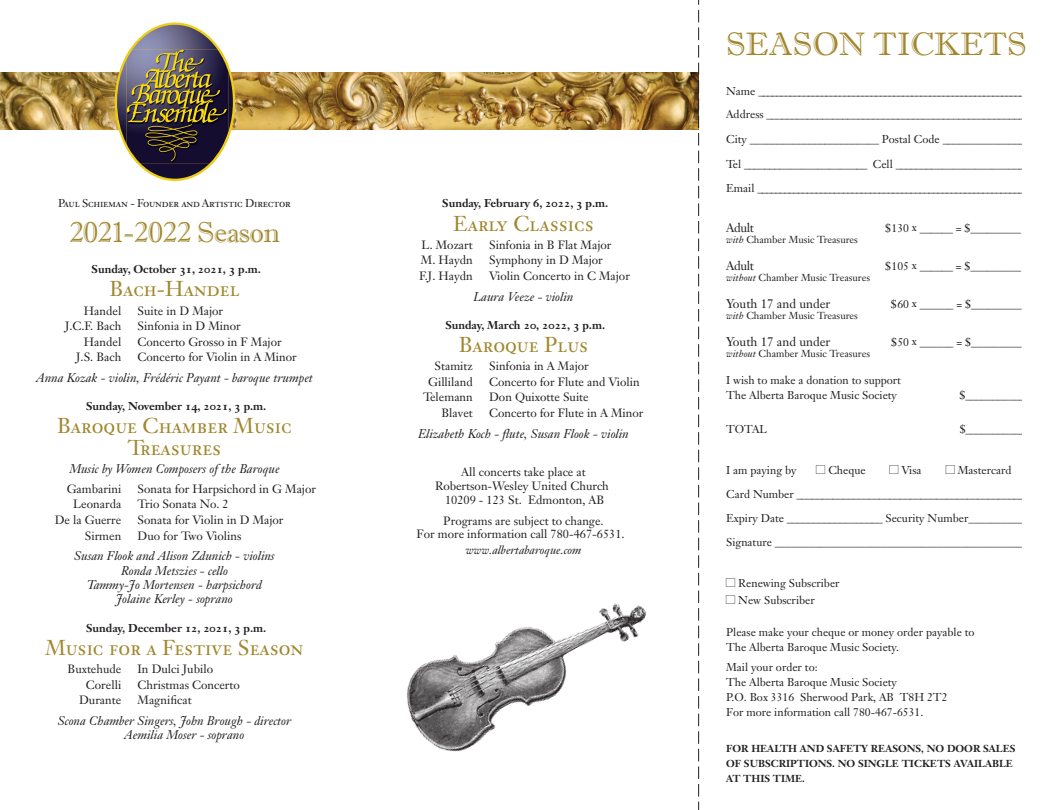
<style>
.page{position:relative;width:1047px;height:810px;background:#fff}
.page>*{position:absolute;margin:0;border:0;box-sizing:border-box;transform-origin:0 0}
.t1{font:32.5px "Imprint MT Shadow";letter-spacing:.005em;color:#a1872e}
.t2{font:28.75px "Imprint MT Shadow";letter-spacing:-.015em;color:#a1872e}
.t3{font:21.25px/21.2px "Janson Text Roman SC";color:#a1872e;text-align:center}
.t4{font:italic 12.5px/14.4px "Janson Text";color:#231f20;text-align:center}
.t5{font:12.5px "Janson Text";color:#231f20}
.t6{font:11.88px/13.8px "Janson Text";color:#231f20;text-align:center}
.t7{font:italic 11.88px "Janson Text";color:#231f20}
.t8{font:11.25px/15px "Janson Text";color:#231f20}
.t9{font:11.25px "Janson Text Bold Os F";color:#231f20}
.t10{font:11.25px "Janson Text Roman SC";letter-spacing:-.02em;color:#231f20}
.t11{font:10px "Janson Text";color:#231f20}
.t12{font:700 10px/15px "Janson Text";color:#231f20}
.s1{font-style:italic}
</style>
<div class="page">
<img style="left:0;top:72px;width:698px;height:58px">
<svg style="left:115px;top:22px;width:120px;height:159px"></svg>
<svg style="left:698px;top:0;width:1px;height:810px"></svg>
<img style="left:407px;top:603px;width:239px;height:149px">
<p class="t10" style="left:58px;top:197px;width:234px">Paul Schieman - Founder and Artistic Director</p>
<h2 class="t2" style="left:69px;top:215px;width:212px">2021-2022 Season</h2>
<p class="t9" style="left:92px;top:262px;width:171px">Sunday, October 31, 2021, 3 p.m.</p>
<h3 class="t3" style="left:109px;top:279px;width:132px">Bach-Handel</h3>
<p class="t6" style="left:84px;top:303px;width:39px">Handel</p>
<p class="t6" style="left:137px;top:303px;width:87px">Suite in D Major</p>
<p class="t6" style="left:65px;top:319px;width:58px">J.C.F. Bach</p>
<p class="t6" style="left:137px;top:319px;width:105px">Sinfonia in D Minor</p>
<p class="t6" style="left:84px;top:335px;width:39px">Handel</p>
<p class="t6" style="left:137px;top:335px;width:146px">Concerto Grosso in F Major</p>
<p class="t6" style="left:76px;top:350px;width:47px">J.S. Bach</p>
<p class="t6" style="left:137px;top:350px;width:161px">Concerto for Violin in A Minor</p>
<p class="t4" style="left:36px;top:371px;width:278px">Anna Kozak - violin, Frédéric Payant - baroque trumpet</p>
<p class="t9" style="left:86px;top:399px;width:182px">Sunday, November 14, 2021, 3 p.m.</p>
<h3 class="t3" style="left:57px;top:416px;width:236px">Baroque Chamber Music<br>Treasures</h3>
<p class="t4" style="left:69px;top:462px;width:212px">Music by Women Composers of the Baroque</p>
<p class="t6" style="left:67px;top:482px;width:56px">Gambarini</p>
<p class="t6" style="left:137px;top:482px;width:180px">Sonata for Harpsichord in G Major</p>
<p class="t6" style="left:73px;top:497px;width:50px">Leonarda</p>
<p class="t6" style="left:137px;top:497px;width:93px">Trio Sonata No. 2</p>
<p class="t6" style="left:55px;top:513px;width:68px">De la Guerre</p>
<p class="t6" style="left:137px;top:513px;width:147px">Sonata for Violin in D Major</p>
<p class="t6" style="left:85px;top:528px;width:38px">Sirmen</p>
<p class="t6" style="left:137px;top:528px;width:105px">Duo for Two Violins</p>
<p class="t4" style="left:74px;top:549px;width:202px">Susan Flook and Alison Zdunich - violins<br>Ronda Metszies - cello<br>Tammy-Jo Mortensen - harpsichord<br>Jolaine Kerley - soprano</p>
<p class="t9" style="left:86px;top:621px;width:182px">Sunday, December 12, 2021, 3 p.m.</p>
<h3 class="t3" style="left:45px;top:637px;width:260px">Music for a Festive Season</h3>
<p class="t6" style="left:68px;top:662px;width:55px">Buxtehude</p>
<p class="t6" style="left:137px;top:662px;width:77px">In Dulci Jubilo</p>
<p class="t6" style="left:86px;top:677px;width:37px">Corelli</p>
<p class="t6" style="left:137px;top:677px;width:104px">Christmas Concerto</p>
<p class="t6" style="left:79px;top:693px;width:44px">Durante</p>
<p class="t6" style="left:137px;top:693px;width:56px">Magnificat</p>
<p class="t4" style="left:124px;top:713px;width:168px;text-align:left;text-indent:-66px">Scona Chamber Singers, John Brough - director<br>Aemilia Moser - soprano</p>
<p class="t9" style="left:442px;top:196px;width:167px">Sunday, February 6, 2022, 3 p.m.</p>
<h3 class="t3" style="left:453px;top:213px;width:142px">Early Classics</h3>
<p class="t6" style="left:421px;top:238px;width:53px">L. Mozart</p>
<p class="t6" style="left:489px;top:238px;width:124px">Sinfonia in B Flat Major</p>
<p class="t6" style="left:421px;top:253px;width:53px">M. Haydn</p>
<p class="t6" style="left:489px;top:253px;width:115px">Symphony in D Major</p>
<p class="t6" style="left:419px;top:269px;width:55px">F.J. Haydn</p>
<p class="t6" style="left:489px;top:269px;width:142px">Violin Concerto in C Major</p>
<p class="t4" style="left:473px;top:289px;width:101px">Laura Veeze - violin</p>
<p class="t9" style="left:445px;top:318px;width:161px">Sunday, March 20, 2022, 3 p.m.</p>
<h3 class="t3" style="left:458px;top:334px;width:131px">Baroque Plus</h3>
<p class="t6" style="left:434px;top:359px;width:40px">Stamitz</p>
<p class="t6" style="left:489px;top:359px;width:101px">Sinfonia in A Major</p>
<p class="t6" style="left:428px;top:375px;width:46px">Gilliland</p>
<p class="t6" style="left:489px;top:375px;width:152px">Concerto for Flute and Violin</p>
<p class="t6" style="left:423px;top:390px;width:51px">Telemann</p>
<p class="t6" style="left:489px;top:390px;width:101px">Don Quixotte Suite</p>
<p class="t6" style="left:441px;top:406px;width:33px">Blavet</p>
<p class="t6" style="left:489px;top:406px;width:156px">Concerto for Flute in A Minor</p>
<p class="t4" style="left:418px;top:426px;width:212px">Elizabeth Koch - flute, Susan Flook - violin</p>
<p class="t6" style="left:435px;top:465px;width:175px">All concerts take place at<br>Robertson-Wesley United Church<br>10209 - 123 St. Edmonton, AB</p>
<p class="t6" style="left:416px;top:514px;width:210px">Programs are subject to change.<br>For more information call 780-467-6531.</p>
<p class="t7" style="left:465px;top:542px;width:117px">www.albertabaroque.com</p>
<h1 class="t1" style="left:726px;top:25px;width:302px">SEASON TICKETS</h1>
<p class="t8" style="left:726px;top:80px;width:300px;line-height:23.1px">Name ___________________________________________________________<br>Address ___________________________________________________</p>
<p class="t8" style="left:726px;top:127px;width:300px;line-height:24.6px;text-align:justify">City ________________________ Postal Code _______________ Tel _______________________ Cell ________________________ Email ___________________________________________________________</p>
<p class="t5" style="left:726px;top:219px;width:29px">Adult</p>
<p class="t8" style="left:885px;top:220px;width:137px">$130 x ______ = $_________</p>
<p class="t11" style="left:726px;top:233px;width:133px"><span class="s1">with</span> Chamber Music Treasures</p>
<p class="t5" style="left:726px;top:258px;width:29px">Adult</p>
<p class="t8" style="left:885px;top:258px;width:137px">$105 x ______ = $_________</p>
<p class="t11" style="left:726px;top:271px;width:145px"><span class="s1">without</span> Chamber Music Treasures</p>
<p class="t5" style="left:726px;top:296px;width:106px">Youth 17 and under</p>
<p class="t8" style="left:890px;top:297px;width:132px">$60 x ______ = $_________</p>
<p class="t11" style="left:726px;top:309px;width:133px"><span class="s1">with</span> Chamber Music Treasures</p>
<p class="t5" style="left:726px;top:334px;width:106px">Youth 17 and under</p>
<p class="t8" style="left:890px;top:335px;width:132px">$50 x ______ = $_________</p>
<p class="t11" style="left:726px;top:348px;width:145px"><span class="s1">without</span> Chamber Music Treasures</p>
<p class="t8" style="left:726px;top:373px;width:176px">I wish to make a donation to support<br>The Alberta Baroque Music Society</p>
<p class="t8" style="left:959px;top:388px;width:67px">$___________</p>
<p class="t8" style="left:726px;top:421px;width:43px">TOTAL</p>
<p class="t8" style="left:959px;top:421px;width:67px">$___________</p>
<p class="t8" style="left:726px;top:462px;width:72px">I am paying by</p>
<p class="t8" style="left:828px;top:462px;width:39px">Cheque</p>
<p class="t8" style="left:901px;top:462px;width:22px">Visa</p>
<p class="t8" style="left:726px;top:458px;width:303px;line-height:24.1px;text-indent:232px">Mastercard Card Number ____________________________________________ Expiry Date __________________ Security Number__________ Signature _____________________________________________</p>
<p class="t8" style="left:738px;top:575px;width:103px;line-height:16.9px">Renewing Subscriber<br>New Subscriber</p>
<p class="t8" style="left:726px;top:624px;width:250px">Please make your cheque or money order payable to<br>The Alberta Baroque Music Society.</p>
<p class="t8" style="left:726px;top:660px;width:223px">Mail your order to:<br>The Alberta Baroque Music Society<br>P.O. Box 3316 Sherwood Park, AB T8H 2T2<br>For more information call 780-467-6531.</p>
<p class="t12" style="left:726px;top:741px;width:291px">FOR HEALTH AND SAFETY REASONS, NO DOOR SALES<br>OF SUBSCRIPTIONS. NO SINGLE TICKETS AVAILABLE<br>AT THIS TIME.</p>
</div>
